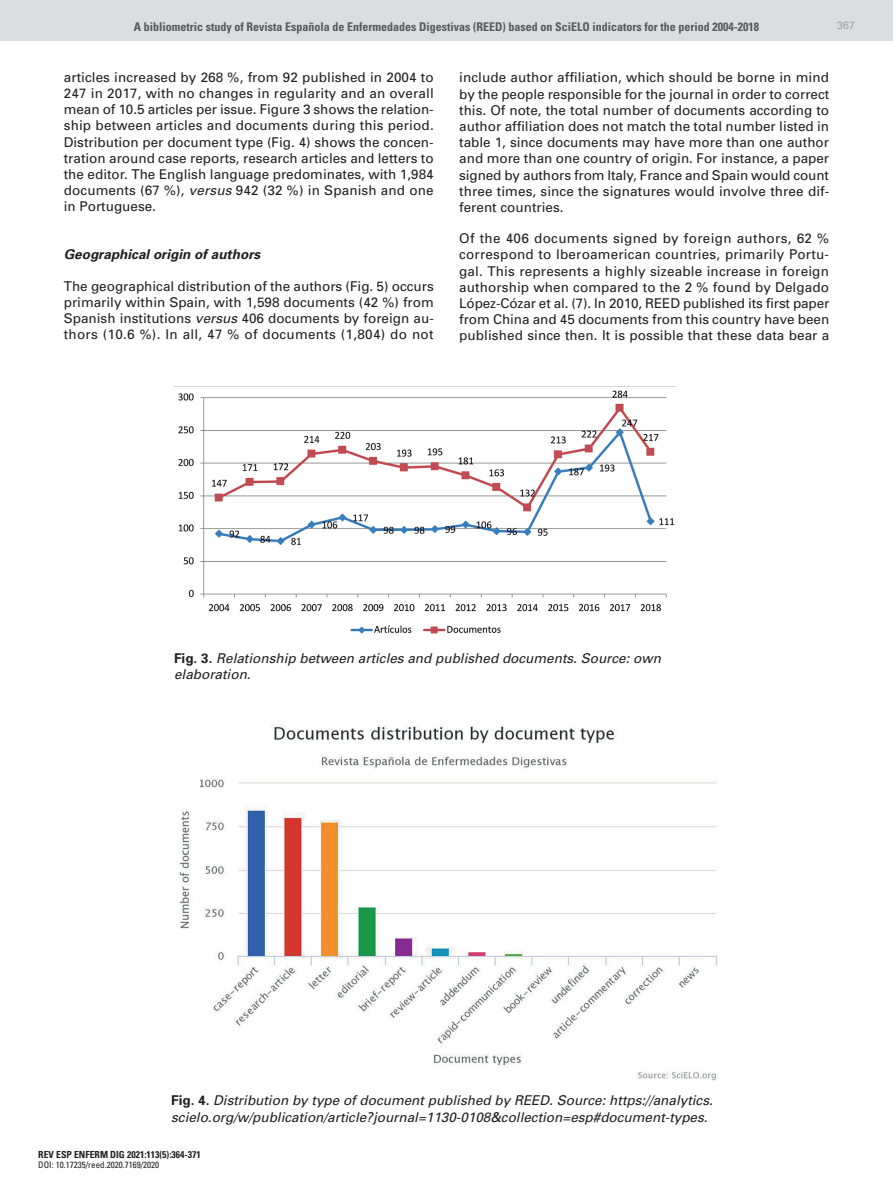
<style>
.page{position:relative;width:893px;height:1191px;background:#fff}
.page>*{position:absolute;margin:0;border:0;box-sizing:border-box;transform-origin:0 0}
.t1{font:13.5px/16.2px "Univers";letter-spacing:.005em;color:#231f20;text-align:justify}
.t2{font:italic 13.5px/16.2px "Univers";color:#231f20}
.t3{font:italic 700 13.5px "Univers";color:#231f20}
.t4{font:700 condensed 12px "Univers";color:#57585a}
.t5{font:300 10.5px "Univers";color:#8a8c8f}
.t6{font:700 condensed 9.75px "Univers";color:#231f20}
.t7{font:condensed 9px "Univers";color:#231f20}
.s1{font-style:italic}
.s2{font-weight:700;font-style:normal}
</style>
<div class="page">
<div style="left:0;top:0;width:893px;height:40px;background:#dcdddf"></div>
<img style="left:174px;top:386px;width:501px;height:248px">
<img style="left:178px;top:725px;width:540px;height:356px">
<p class="t4" style="left:134px;top:19px;width:627px">A bibliometric study of Revista Española de Enfermedades Digestivas (REED) based on SciELO indicators for the period 2004-2018</p>
<p class="t5" style="left:837px;top:19px;width:19px">367</p>
<p class="t1" style="left:64px;top:69px;width:371px">articles increased by 268 %, from 92 published in 2004 to 247 in 2017, with no changes in regularity and an overall mean of 10.5 articles per issue. Figure 3 shows the relation&shy;ship between articles and documents during this period.<br>Distribution per document type (Fig. 4) shows the concen&shy;tration around case reports, research articles and letters to the editor. The English language predominates, with 1,984 documents (67 %), <span class="s1">versus</span> 942 (32 %) in Spanish and one in Portuguese.</p>
<p class="t3" style="left:64px;top:246px;width:198px">Geographical origin of authors</p>
<p class="t1" style="left:64px;top:277px;width:372px">The geographical distribution of the authors (Fig. 5) occurs primarily within Spain, with 1,598 documents (42 %) from Spanish institutions <span class="s1">versus</span> 406 documents by foreign au&shy;thors (10.6 %). In all, 47 % of documents (1,804) do not</p>
<p class="t1" style="left:459px;top:69px;width:371px">include author affiliation, which should be borne in mind by the people responsible for the journal in order to correct this. Of note, the total number of documents according to author affiliation does not match the total number listed in table 1, since documents may have more than one author and more than one country of origin. For instance, a paper signed by authors from Italy, France and Spain would count three times, since the signatures would involve three dif&shy;ferent countries.</p>
<p class="t1" style="left:459px;top:230px;width:372px">Of the 406 documents signed by foreign authors, 62 % correspond to Iberoamerican countries, primarily Portu&shy;gal. This represents a highly sizeable increase in foreign authorship when compared to the 2 % found by Delgado López-Cózar et al. (7). In 2010, REED published its first paper from China and 45 documents from this country have been published since then. It is possible that these data bear a</p>
<p class="t2" style="left:174px;top:650px;width:488px"><span class="s2">Fig. 3.</span> Relationship between articles and published documents. Source: own elaboration.</p>
<p class="t2" style="left:171px;top:1092px;width:543px"><span class="s2">Fig. 4.</span> Distribution by type of document published by REED. Source: https://analytics. scielo.org/w/publication/article?journal=1130-0108&amp;collection=esp#document-types.</p>
<p class="t6" style="left:38px;top:1148px;width:164px">REV ESP ENFERM DIG 2021:113(5):364-371</p>
<p class="t7" style="left:38px;top:1159px;width:122px">DOI: 10.17235/reed.2020.7169/2020</p>
</div>
